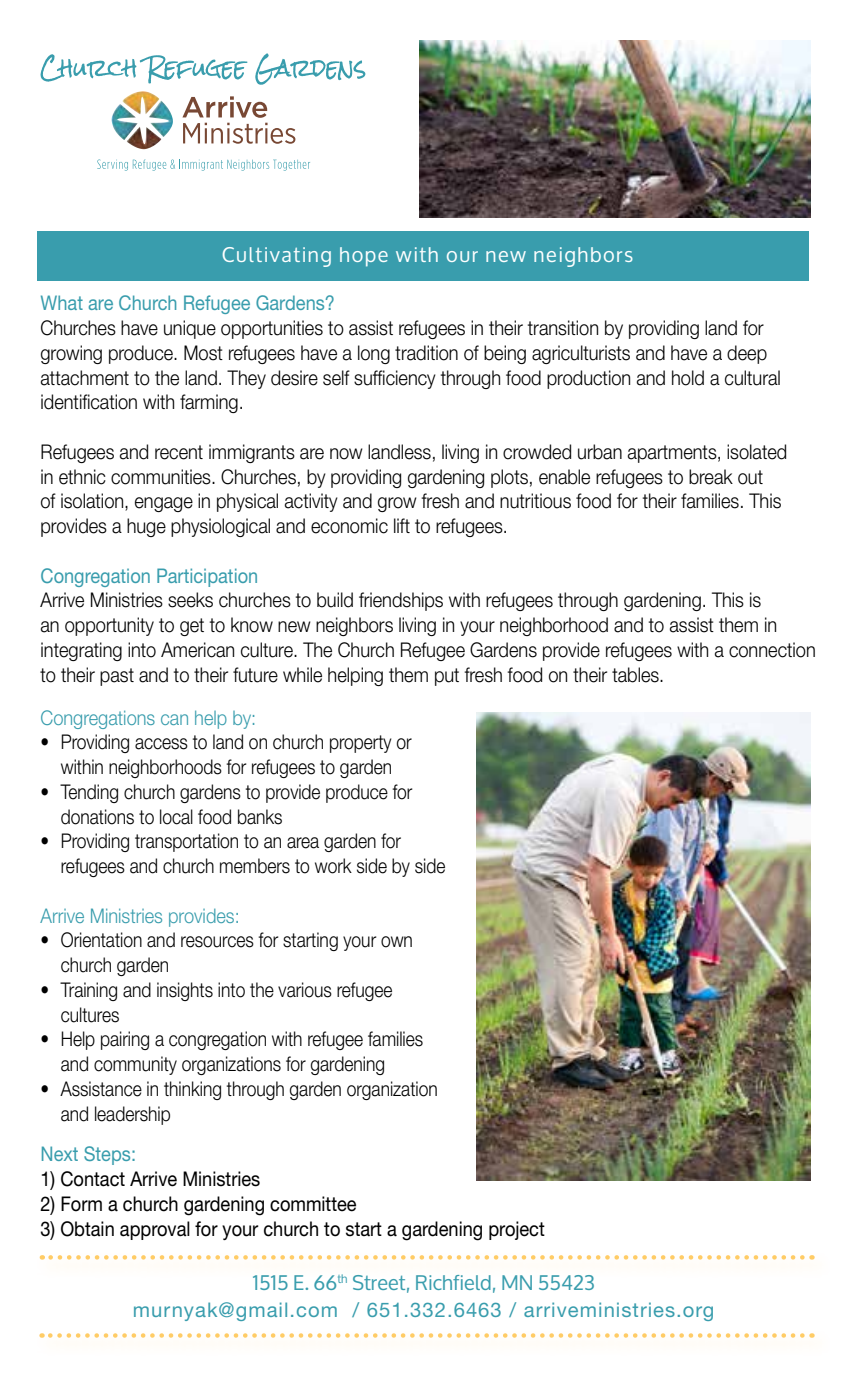
<style>
.page{position:relative;width:851px;height:1377px;background:#fff}
.page>*{position:absolute;margin:0;border:0;box-sizing:border-box;transform-origin:0 0}
.t1{font:300 20.25px/24.8px "Helvetica Neue";color:#000;scale:.9 1}
.t2{font:300 20.25px/24.8px "Helvetica Neue";color:#000;scale:.86 1}
.t3{font:20.25px "Helvetica Neue";color:#000;scale:.9 1}
.t4{font:20.25px "Helvetica Neue";color:#399dad;scale:.9 1}
.t5{font:20.25px "Helvetica Neue";letter-spacing:.05em;color:#399dad}
.t6{font:300 20.25px "Helvetica Neue";color:#399dad;scale:.9 1}
.t7{font:20.25px "Oxygen";letter-spacing:.075em;color:#fff}
.t8{font:20.25px "Oxygen";color:#399dad}
</style>
<div class="page">
<div style="left:37px;top:231px;width:772px;height:49px;background:#399dad"></div>
<div style="left:36px;top:1251px;width:796px;height:28px;background:#fffdfa"></div>
<svg style="left:42px;top:1255px;width:760px;height:5px"></svg>
<div style="left:36px;top:1329px;width:796px;height:28px;background:#fffdfa"></div>
<svg style="left:42px;top:1333px;width:760px;height:5px"></svg>
<svg style="left:41px;top:54px;width:206px;height:30px"></svg>
<svg style="left:255px;top:53px;width:110px;height:32px"></svg>
<svg style="left:182px;top:96px;width:113px;height:48px"></svg>
<svg style="left:97px;top:160px;width:213px;height:11px"></svg>
<img style="left:122px;top:91px;width:21px;height:18px">
<img style="left:476px;top:713px;width:334px;height:468px">
<img style="left:419px;top:40px;width:391px;height:178px">
<p class="t7" style="left:222px;top:243px;width:413px">Cultivating hope with our new neighbors</p>
<p class="t4" style="left:40px;top:291px;width:329px">What are Church Refugee Gardens?</p>
<p class="t1" style="left:40px;top:315px;width:824px">Churches have unique opportunities to assist refugees in their transition by providing land for growing produce. Most refugees have a long tradition of being agriculturists and have a deep attachment to the land. They desire self sufficiency through food production and hold a cultural identification with farming.</p>
<p class="t1" style="left:40px;top:439px;width:831px">Refugees and recent immigrants are now landless, living in crowded urban apartments, isolated in ethnic communities. Churches, by providing gardening plots, enable refugees to break out<br>of isolation, engage in physical activity and grow fresh and nutritious food for their families. This provides a huge physiological and economic lift to refugees.</p>
<p class="t4" style="left:40px;top:563px;width:243px">Congregation Participation</p>
<p class="t1" style="left:40px;top:587px;width:862px">Arrive Ministries seeks churches to build friendships with refugees through gardening. This is<br>an opportunity to get to know new neighbors living in your neighborhood and to assist them in integrating into American culture. The Church Refugee Gardens provide refugees with a connection to their past and to their future while helping them put fresh food on their tables.</p>
<p class="t6" style="left:40px;top:705px;width:241px">Congregations can help by:</p>
<p class="t2" style="left:40px;top:729px;width:433px;text-align:center">• Providing access to land on church property or within neighborhoods for refugees to garden</p>
<p class="t2" style="left:61px;top:779px;width:410px;text-indent:-20px">• Tending church gardens to provide produce for donations to local food banks</p>
<p class="t2" style="left:61px;top:828px;width:449px;text-indent:-20px">• Providing transportation to an area garden for refugees and church members to work side by side</p>
<p class="t6" style="left:40px;top:903px;width:223px">Arrive Ministries provides:</p>
<p class="t2" style="left:61px;top:927px;width:411px;text-indent:-20px">• Orientation and resources for starting your own church garden</p>
<p class="t2" style="left:61px;top:977px;width:387px;text-indent:-20px">• Training and insights into the various refugee cultures</p>
<p class="t2" style="left:61px;top:1026px;width:423px;text-indent:-20px">• Help pairing a congregation with refugee families and community organizations for gardening</p>
<p class="t2" style="left:61px;top:1076px;width:440px;text-indent:-20px">• Assistance in thinking through garden organization and leadership</p>
<p class="t4" style="left:40px;top:1142px;width:108px">Next Steps:</p>
<p class="t3" style="left:40px;top:1167px;width:246px">1) Contact Arrive Ministries</p>
<p class="t3" style="left:40px;top:1192px;width:353px">2) Form a church gardening committee</p>
<p class="t3" style="left:40px;top:1216px;width:562px">3) Obtain approval for your church to start a gardening project</p>
<p class="t8" style="left:252px;top:1271px;width:344px">1515 E. 66<sup>th</sup> Street, Richfield, MN 55423</p>
<p class="t5" style="left:133px;top:1298px;width:583px">murnyak@gmail.com / 651.332.6463 / arriveministries.org</p>
</div>
